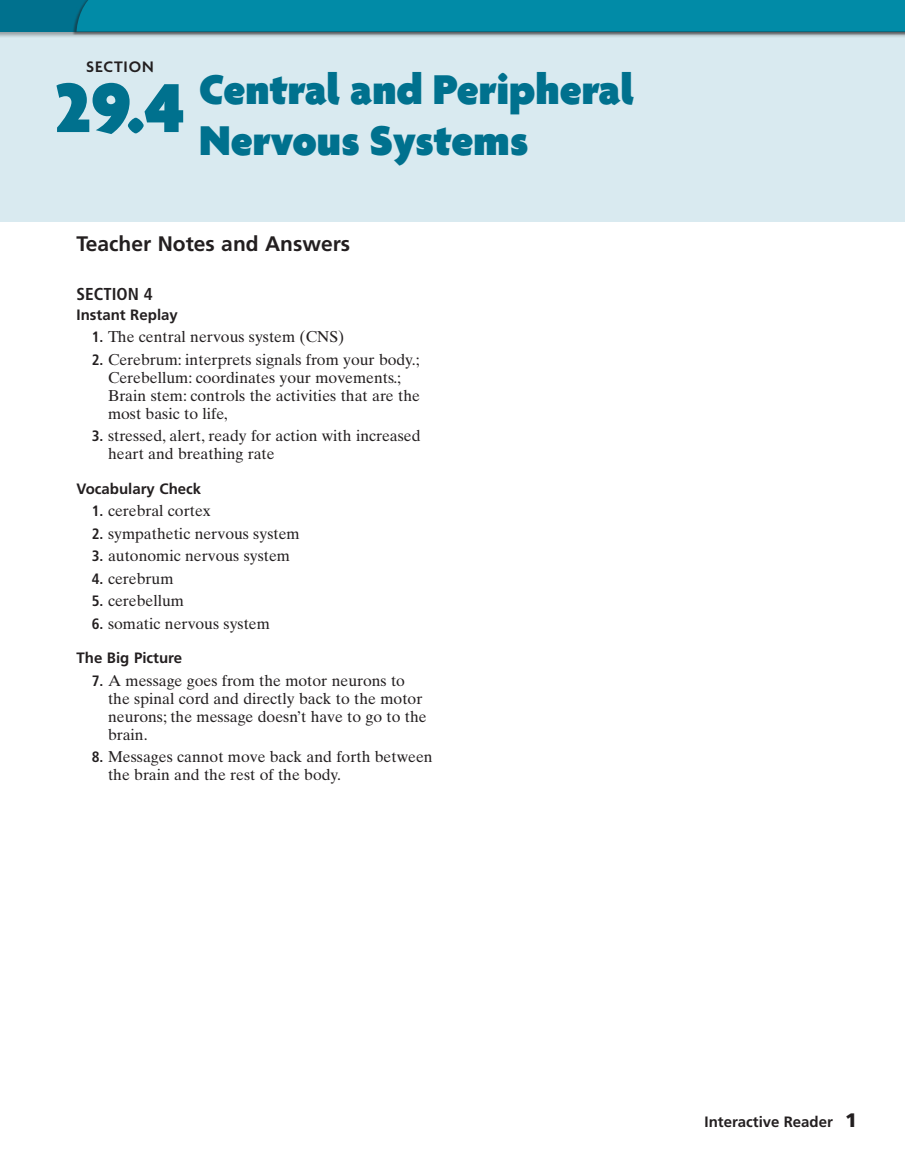
<style>
.page{position:relative;width:905px;height:1175px;background:#fff}
.page>*{position:absolute;margin:0;border:0;box-sizing:border-box;transform-origin:0 0}
.t1{font:900 45px/51px "Agenda";color:#00718e}
.t2{font:700 21px "Frutiger LT Std";color:#231f20}
.t3{font:700 condensed 17.25px "Frutiger LT Std";color:#231f20}
.t4{font:600 16.5px "Agenda";letter-spacing:.05em;color:#231f20}
.t5{font:15.75px/18px "Times Ten LT Std";color:#231f20}
.t6{font:700 15px "Frutiger LT Std";color:#231f20}
.t7{font:700 15px "Frutiger";color:#231f20}
.s1{font-size:75px}
.s2{font-family:"Frutiger LT Std";font-weight:700;font-stretch:condensed;font-size:15px}
.s3{font-weight:900;font-size:19.5px}
</style>
<div class="page">
<div style="left:0;top:0;width:904px;height:221px;background:#d9eaf0"></div>
<div style="left:0;top:0;width:904px;height:38px;background:#231f20;opacity:.35"></div>
<div style="left:0;top:0;width:904px;height:32px;background:#00718e"></div>
<div style="left:72px;top:0;width:832px;height:34px;background:#231f20;opacity:.5"></div>
<div style="left:76px;top:0;width:828px;height:32px;background:#018ba7"></div>
<p class="t4" style="left:86px;top:57px;width:69px">SECTION</p>
<h1 class="t1" style="left:199px;top:63px;width:436px;text-indent:-144px"><span class="s1">29.4</span> Central and Peripheral<br>Nervous Systems</h1>
<h2 class="t2" style="left:76px;top:231px;width:275px">Teacher Notes and Answers</h2>
<p class="t3" style="left:76px;top:284px;width:78px">SECTION 4</p>
<p class="t6" style="left:76px;top:306px;width:103px">Instant Replay</p>
<p class="t5" style="left:92px;top:328px;width:254px"><span class="s2">1.</span> The central nervous system (CNS)</p>
<p class="t5" style="left:108px;top:350px;width:313px;text-indent:-16px"><span class="s2">2.</span> Cerebrum: interprets signals from your body.; Cerebellum: coordinates your movements.; Brain stem: controls the activities that are the most basic to life,</p>
<p class="t5" style="left:108px;top:427px;width:314px;text-indent:-16px"><span class="s2">3.</span> stressed, alert, ready for action with increased heart and breathing rate</p>
<p class="t6" style="left:76px;top:480px;width:126px">Vocabulary Check</p>
<p class="t5" style="left:92px;top:502px;width:120px"><span class="s2">1.</span> cerebral cortex</p>
<p class="t5" style="left:92px;top:524px;width:209px"><span class="s2">2.</span> sympathetic nervous system</p>
<p class="t5" style="left:92px;top:547px;width:200px"><span class="s2">3.</span> autonomic nervous system</p>
<p class="t5" style="left:92px;top:569px;width:83px"><span class="s2">4.</span> cerebrum</p>
<p class="t5" style="left:92px;top:592px;width:94px"><span class="s2">5.</span> cerebellum</p>
<p class="t5" style="left:92px;top:614px;width:180px"><span class="s2">6.</span> somatic nervous system</p>
<p class="t6" style="left:76px;top:649px;width:107px">The Big Picture</p>
<p class="t5" style="left:108px;top:671px;width:320px;text-indent:-16px"><span class="s2">7.</span> A message goes from the motor neurons to the spinal cord and directly back to the motor neurons; the message doesn’t have to go to the brain.</p>
<p class="t5" style="left:108px;top:748px;width:326px;text-indent:-16px"><span class="s2">8.</span> Messages cannot move back and forth between the brain and the rest of the body.</p>
<p class="t7" style="left:704px;top:1113px;width:154px">Interactive Reader <span class="s3">1</span></p>
</div>
